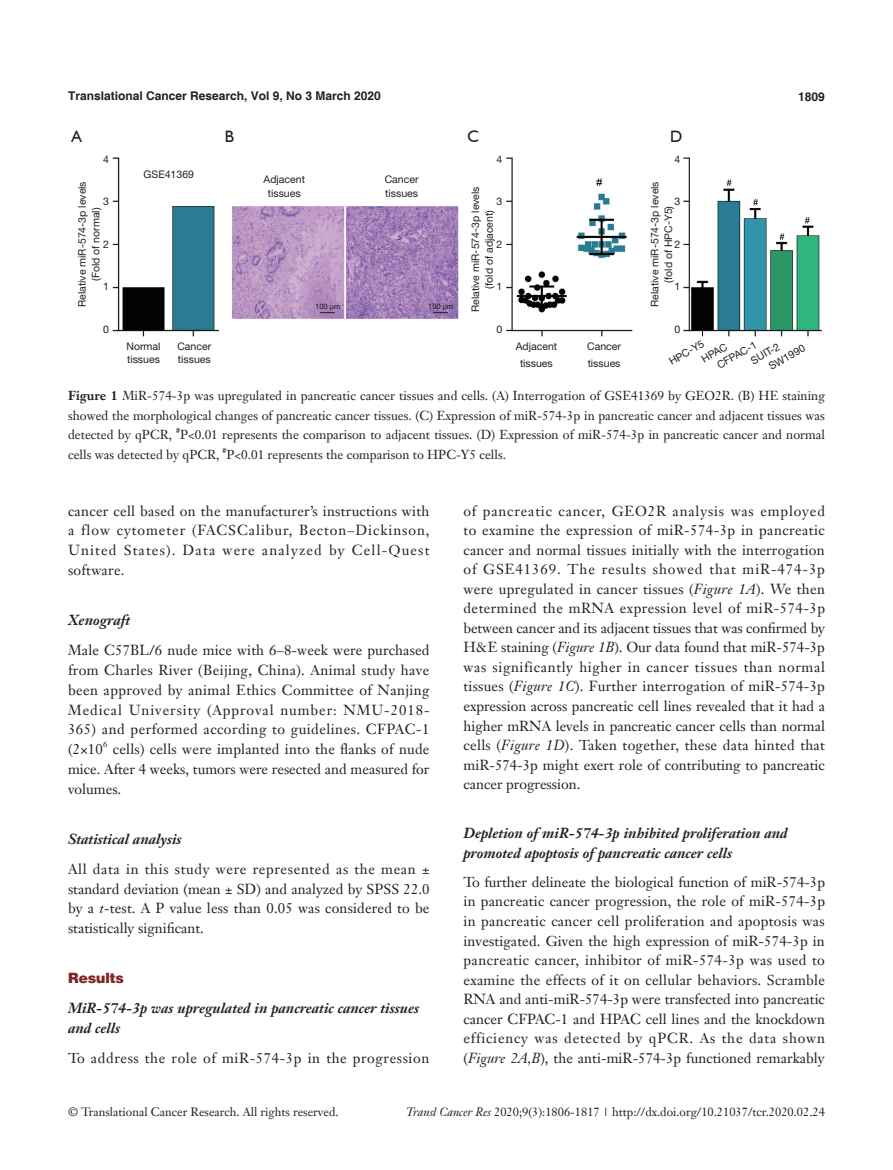
<style>
.page{position:relative;width:893px;height:1170px;background:#fff}
.page>*{position:absolute;margin:0;border:0;box-sizing:border-box;transform-origin:0 0}
.Cite{font:16.5px "Humanist 521 BT";color:#231f20}
.t1{font:14.25px/19.5px "Janson Text LT";letter-spacing:.01em;color:#231f20;text-align:justify}
.t2{font:italic 700 14.25px/20px "Janson Text LT";color:#231f20}
.t3{font:14.25px "Janson Text LT";letter-spacing:.04em;color:#231f20}
.t4{font:900 14.25px "Helvetica";color:#812627}
.t5{font:12.75px/19.5px "Janson Text LT";color:#231f20;text-align:justify}
.t6{font:12px "Janson Text LT";color:#231f20}
.t7{font:700 12px "Helvetica";color:#231f20}
.t8{font:10.5px "Helvetica Neue LT Pro";color:#231f20}
.t9{font:8.25px "Janson Text LT";color:#231f20}
.t10{font:7.5px "Helvetica Neue LT Pro";color:#231f20}
.t11{font:7.5px "Janson Text LT";color:#231f20}
.s1{font-weight:700}
.s2{font-style:italic}
</style>
<div class="page">
<img style="left:112px;top:157px;width:710px;height:180px">
<svg style="left:320px;top:312px;width:15px;height:1px"></svg>
<svg style="left:433px;top:312px;width:15px;height:1px"></svg>
<p class="t7" style="left:68px;top:88px;width:314px">Translational Cancer Research, Vol 9, No 3 March 2020</p>
<p class="t7" style="left:798px;top:89px;width:28px">1809</p>
<p class="Cite" style="left:71px;top:126px;width:12px">A</p>
<p class="Cite" style="left:225px;top:126px;width:11px">B</p>
<p class="Cite" style="left:467px;top:126px;width:13px">C</p>
<p class="Cite" style="left:670px;top:126px;width:14px">D</p>
<p class="t8" style="left:264px;top:173px;width:43px">Adjacent</p>
<p class="t8" style="left:268px;top:187px;width:34px">tissues</p>
<p class="t8" style="left:103px;top:153px;width:7px">4</p>
<p class="t8" style="left:103px;top:195px;width:7px">3</p>
<p class="t8" style="left:103px;top:238px;width:7px">2</p>
<p class="t8" style="left:103px;top:280px;width:7px">1</p>
<p class="t8" style="left:103px;top:322px;width:7px">0</p>
<p class="t8" style="left:496px;top:153px;width:7px">4</p>
<p class="t8" style="left:496px;top:195px;width:7px">3</p>
<p class="t8" style="left:496px;top:238px;width:7px">2</p>
<p class="t8" style="left:496px;top:280px;width:7px">1</p>
<p class="t8" style="left:496px;top:322px;width:7px">0</p>
<p class="t8" style="left:674px;top:153px;width:7px">4</p>
<p class="t8" style="left:674px;top:195px;width:7px">3</p>
<p class="t8" style="left:674px;top:238px;width:7px">2</p>
<p class="t8" style="left:674px;top:280px;width:7px">1</p>
<p class="t8" style="left:674px;top:322px;width:7px">0</p>
<p class="t8" style="left:144px;top:168px;width:52px">GSE41369</p>
<p class="t8" style="left:385px;top:173px;width:35px">Cancer</p>
<p class="t8" style="left:385px;top:187px;width:34px">tissues</p>
<p class="t8" style="left:76px;top:307px;width:127px;rotate:-90deg">Relative miR-574-3p levels</p>
<p class="t8" style="left:648px;top:307px;width:127px;rotate:-90deg">Relative miR-574-3p levels</p>
<p class="t8" style="left:469px;top:312px;width:127px;rotate:-90deg">Relative miR-574-3p levels</p>
<p class="t8" style="left:662px;top:282px;width:78px;rotate:-90deg">(fold of HPC-Y5)</p>
<p class="t8" style="left:89px;top:281px;width:75px;rotate:-90deg">(Fold of normal)</p>
<p class="t8" style="left:483px;top:288px;width:80px;rotate:-90deg">(fold of adjacent)</p>
<p class="t10" style="left:315px;top:301px;width:27px">100 μm</p>
<p class="t10" style="left:428px;top:301px;width:27px">100 μm</p>
<p class="t8" style="left:126px;top:339px;width:36px">Normal</p>
<p class="t8" style="left:127px;top:353px;width:34px">tissues</p>
<p class="t8" style="left:177px;top:339px;width:35px">Cancer</p>
<p class="t8" style="left:178px;top:353px;width:34px">tissues</p>
<p class="t8" style="left:516px;top:340px;width:43px">Adjacent</p>
<p class="t8" style="left:520px;top:356px;width:34px">tissues</p>
<p class="t8" style="left:587px;top:340px;width:35px">Cancer</p>
<p class="t8" style="left:588px;top:356px;width:34px">tissues</p>
<p class="t8" style="left:667px;top:356px;width:40px;rotate:-30deg">HPC-Y5</p>
<p class="t8" style="left:715px;top:360px;width:45px;rotate:-30deg">CFPAC-1</p>
<p class="t8" style="left:699px;top:354px;width:29px;rotate:-30deg">HPAC</p>
<p class="t8" style="left:748px;top:356px;width:33px;rotate:-30deg">SUIT-2</p>
<p class="t8" style="left:766px;top:361px;width:41px;rotate:-30deg">SW1990</p>
<p class="t5" style="left:68px;top:386px;width:758px"><span class="s1">Figure 1</span> MiR-574-3p was upregulated in pancreatic cancer tissues and cells. (A) Interrogation of GSE41369 by GEO2R. (B) HE staining showed the morphological changes of pancreatic cancer tissues. (C) Expression of miR-574-3p in pancreatic cancer and adjacent tissues was detected by qPCR,</p>
<p class="t11" style="left:176px;top:426px;width:5px">#</p>
<p class="t5" style="left:68px;top:425px;width:758px;text-indent:112px">P&lt;0.01 represents the comparison to adjacent tissues. (D) Expression of miR-574-3p in pancreatic cancer and normal cells was detected by qPCR,</p>
<p class="t11" style="left:223px;top:445px;width:5px">#</p>
<p class="t5" style="left:226px;top:444px;width:281px">P&lt;0.01 represents the comparison to HPC-Y5 cells.</p>
<p class="t1" style="left:68px;top:500px;width:363px;line-height:20px">cancer cell based on the manufacturer’s instructions with a flow cytometer (FACSCalibur, Becton–Dickinson, United States). Data were analyzed by Cell-Quest software.</p>
<p class="t2" style="left:68px;top:609px;width:64px">Xenograft</p>
<p class="t1" style="left:68px;top:639px;width:363px;line-height:20px">Male C57BL/6 nude mice with 6–8-week were purchased from Charles River (Beijing, China). Animal study have been approved by animal Ethics Committee of Nanjing Medical University (Approval number: NMU-2018- 365) and performed according to guidelines. CFPAC-1 (2×10</p>
<p class="t9" style="left:103px;top:739px;width:6px">6</p>
<p class="t1" style="left:68px;top:739px;width:363px;line-height:20px;text-indent:45px">cells) cells were implanted into the flanks of nude mice. After 4 weeks, tumors were resected and measured for volumes.</p>
<p class="t2" style="left:68px;top:828px;width:115px">Statistical analysis</p>
<p class="t1" style="left:68px;top:858px;width:363px;line-height:20px">All data in this study were represented as the mean ± standard deviation (mean ± SD) and analyzed by SPSS 22.0 by a <span class="s2">t</span>-test. A P value less than 0.05 was considered to be statistically significant.</p>
<p class="t4" style="left:68px;top:968px;width:58px">Results</p>
<p class="t2" style="left:68px;top:997px;width:353px">MiR-574-3p was upregulated in pancreatic cancer tissues and cells</p>
<p class="t3" style="left:68px;top:1048px;width:363px">To address the role of miR-574-3p in the progression</p>
<p class="t1" style="left:463px;top:500px;width:363px">of pancreatic cancer, GEO2R analysis was employed to examine the expression of miR-574-3p in pancreatic cancer and normal tissues initially with the interrogation of GSE41369. The results showed that miR-474-3p were upregulated in cancer tissues (<span class="s2">Figure 1A</span>). We then determined the mRNA expression level of miR-574-3p between cancer and its adjacent tissues that was confirmed by H&amp;E staining (<span class="s2">Figure 1B</span>). Our data found that miR-574-3p was significantly higher in cancer tissues than normal tissues (<span class="s2">Figure 1C</span>). Further interrogation of miR-574-3p expression across pancreatic cell lines revealed that it had a higher mRNA levels in pancreatic cancer cells than normal cells (<span class="s2">Figure 1D</span>). Taken together, these data hinted that miR-574-3p might exert role of contributing to pancreatic cancer progression.</p>
<p class="t2" style="left:463px;top:823px;width:326px;line-height:19.5px">Depletion of miR-574-3p inhibited proliferation and promoted apoptosis of pancreatic cancer cells</p>
<p class="t1" style="left:463px;top:872px;width:363px">To further delineate the biological function of miR-574-3p in pancreatic cancer progression, the role of miR-574-3p in pancreatic cancer cell proliferation and apoptosis was investigated. Given the high expression of miR-574-3p in pancreatic cancer, inhibitor of miR-574-3p was used to examine the effects of it on cellular behaviors. Scramble RNA and anti-miR-574-3p were transfected into pancreatic cancer CFPAC-1 and HPAC cell lines and the knockdown efficiency was detected by qPCR. As the data shown (<span class="s2">Figure 2A,B</span>), the anti-miR-574-3p functioned remarkably</p>
<p class="t6" style="left:68px;top:1104px;width:272px">© Translational Cancer Research. All rights reserved.</p>
<p class="t6" style="left:406px;top:1104px;width:420px"><span class="s2">Transl Cancer Res</span> 2020;9(3):1806-1817 | http://dx.doi.org/10.21037/tcr.2020.02.24</p>
</div>
